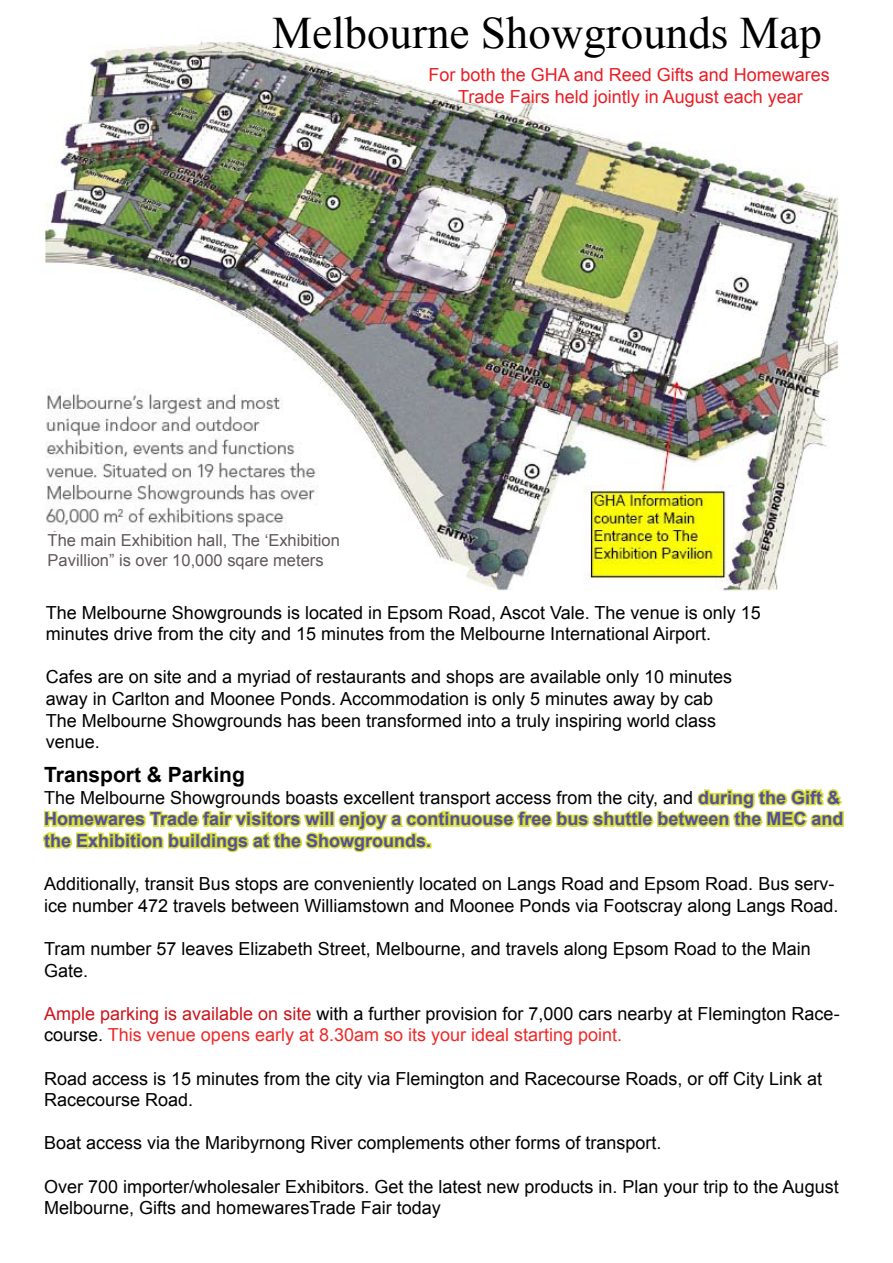
<style>
.page{position:relative;width:893px;height:1263px;background:#fff}
.page>*{position:absolute;margin:0;border:0;box-sizing:border-box;transform-origin:0 0}
.t1{font:45px "Times New Roman";color:#000}
.t2{font:700 21px "Arial";color:#000}
.t3{font:18px/21.6px "Arial";color:#000}
.t4{font:700 18px/21.6px "Arial";color:#544ea1}
.t5{font:18px/21.6px "Arial";color:#eb1d25;text-align:center}
.t6{font:16.5px/19.8px "Arial";color:#605859}
.s1{font-weight:400;color:#000}
.s2{color:#cb171e}
.s3{color:#ee2a29}
</style>
<div class="page">
<img style="left:45px;top:40px;width:794px;height:551px">
<div style="left:27px;top:532px;width:315px;height:75px;background:#fff"></div>
<div style="left:287px;top:506px;width:58px;height:66px;background:#fff"></div>
<svg style="left:43px;top:788px;width:801px;height:65px"></svg>
<h1 class="t1" style="left:272px;top:3px;width:551px">Melbourne Showgrounds Map</h1>
<p class="t5" style="left:429px;top:64px;width:403px">For both the GHA and Reed Gifts and Homewares<br>Trade Fairs held jointly in August each year</p>
<p class="t6" style="left:48px;top:531px;width:294px">The main Exhibition hall, The ‘Exhibition<br>Pavillion” is over 10,000 sqare meters</p>
<p class="t3" style="left:46px;top:602px;width:716px">The Melbourne Showgrounds is located in Epsom Road, Ascot Vale. The venue is only 15 minutes drive from the city and 15 minutes from the Melbourne International Airport.</p>
<p class="t3" style="left:46px;top:666px;width:688px">Cafes are on site and a myriad of restaurants and shops are available only 10 minutes away in Carlton and Moonee Ponds. Accommodation is only 5 minutes away by cab The Melbourne Showgrounds has been transformed into a truly inspiring world class venue.</p>
<p class="t2" style="left:44px;top:761px;width:202px">Transport &amp; Parking</p>
<p class="t4" style="left:44px;top:787px;width:801px"><span class="s1">The Melbourne Showgrounds boasts excellent transport access from the city, and</span> during the Gift &amp;<br>Homewares Trade fair visitors will enjoy a continuouse free bus shuttle between the MEC and the Exhibition buildings at the Showgrounds.</p>
<p class="t3" style="left:44px;top:873px;width:796px">Additionally, transit Bus stops are conveniently located on Langs Road and Epsom Road. Bus serv&shy;ice number 472 travels between Williamstown and Moonee Ponds via Footscray along Langs Road.</p>
<p class="t3" style="left:44px;top:938px;width:768px">Tram number 57 leaves Elizabeth Street, Melbourne, and travels along Epsom Road to the Main<br>Gate.</p>
<p class="t3" style="left:44px;top:1003px;width:797px"><span class="s2">Ample parking is available on site</span> with a further provision for 7,000 cars nearby at Flemington Race&shy;course. <span class="s3">This venue opens early at 8.30am so its your ideal starting point.</span></p>
<p class="t3" style="left:44px;top:1068px;width:780px">Road access is 15 minutes from the city via Flemington and Racecourse Roads, or off City Link at<br>Racecourse Road.</p>
<p class="t3" style="left:44px;top:1132px;width:619px">Boat access via the Maribyrnong River complements other forms of transport.</p>
<p class="t3" style="left:44px;top:1176px;width:796px">Over 700 importer/wholesaler Exhibitors. Get the latest new products in. Plan your trip to the August<br>Melbourne, Gifts and homewaresTrade Fair today</p>
</div>
